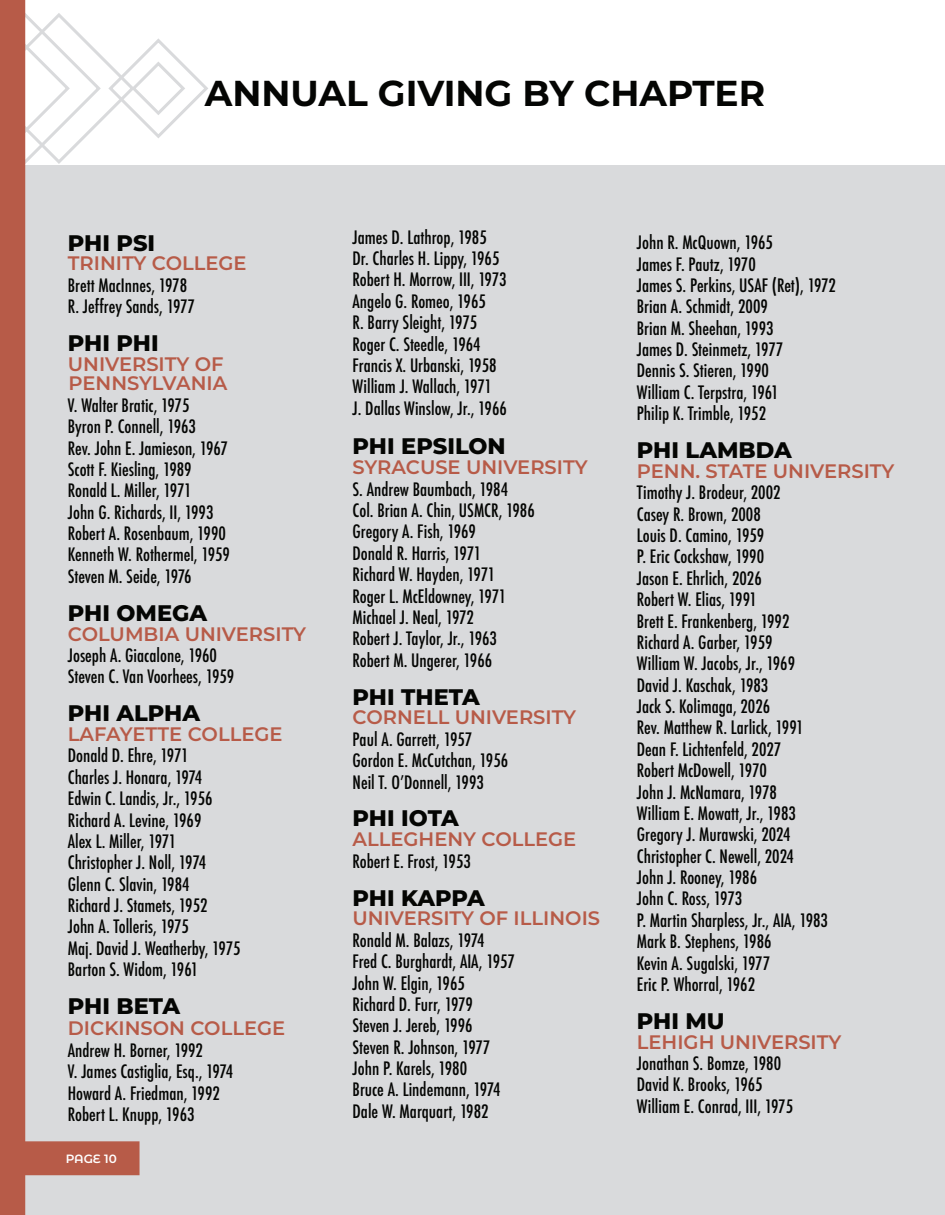
<style>
.page{position:relative;width:945px;height:1215px;background:#fff}
.page>*{position:absolute;margin:0;border:0;box-sizing:border-box;transform-origin:0 0}
.t1{font:700 36px "Montserrat";color:#040503}
.t2{font:800 22.5px "Montserrat";color:#040503}
.t3{font:600 19.5px/19.5px "Montserrat";color:#b75b48}
.t4{font:500 condensed 18px "Futura";color:#040503}
.t5{font:600 12px "Montserrat Alternates";color:#fff}
</style>
<div class="page">
<div style="left:0;top:138px;width:945px;height:1077px;background:#d9dadc"></div>
<div style="left:0;top:0;width:945px;height:164px;background:#fff"></div>
<svg style="left:0;top:0;width:211px;height:1215px"></svg>
<p class="t1" style="left:205px;top:67px;width:562px">ANNUAL GIVING BY CHAPTER</p>
<p class="t2" style="left:68px;top:226px;width:89px">PHI PSI</p>
<p class="t3" style="left:68px;top:253px;width:180px">TRINITY COLLEGE</p>
<p class="t4" style="left:68px;top:274px;width:121px">Brett MacInnes, 1978</p>
<p class="t4" style="left:68px;top:295px;width:129px">R. Jeffrey Sands, 1977</p>
<p class="t2" style="left:68px;top:327px;width:92px">PHI PHI</p>
<p class="t3" style="left:68px;top:353px;width:161px">UNIVERSITY OF<br>PENNSYLVANIA</p>
<p class="t4" style="left:68px;top:394px;width:123px">V. Walter Bratic, 1975</p>
<p class="t4" style="left:68px;top:415px;width:130px">Byron P. Connell, 1963</p>
<p class="t4" style="left:68px;top:436px;width:162px">Rev. John E. Jamieson, 1967</p>
<p class="t4" style="left:68px;top:458px;width:125px">Scott F. Kiesling, 1989</p>
<p class="t4" style="left:68px;top:479px;width:125px">Ronald L. Miller, 1971</p>
<p class="t4" style="left:68px;top:500px;width:147px">John G. Richards, II, 1993</p>
<p class="t4" style="left:68px;top:522px;width:160px">Robert A. Rosenbaum, 1990</p>
<p class="t4" style="left:68px;top:543px;width:164px">Kenneth W. Rothermel, 1959</p>
<p class="t4" style="left:68px;top:565px;width:125px">Steven M. Seide, 1976</p>
<p class="t2" style="left:68px;top:596px;width:141px">PHI OMEGA</p>
<p class="t3" style="left:68px;top:623px;width:240px">COLUMBIA UNIVERSITY</p>
<p class="t4" style="left:68px;top:644px;width:151px">Joseph A. Giacalone, 1960</p>
<p class="t4" style="left:68px;top:665px;width:168px">Steven C. Van Voorhees, 1959</p>
<p class="t2" style="left:68px;top:697px;width:134px">PHI ALPHA</p>
<p class="t3" style="left:68px;top:723px;width:216px">LAFAYETTE COLLEGE</p>
<p class="t4" style="left:68px;top:744px;width:122px">Donald D. Ehre, 1971</p>
<p class="t4" style="left:68px;top:766px;width:136px">Charles J. Honara, 1974</p>
<p class="t4" style="left:68px;top:787px;width:146px">Edwin C. Landis, Jr., 1956</p>
<p class="t4" style="left:68px;top:808px;width:135px">Richard A. Levine, 1969</p>
<p class="t4" style="left:68px;top:830px;width:110px">Alex L. Miller, 1971</p>
<p class="t4" style="left:68px;top:851px;width:140px">Christopher J. Noll, 1974</p>
<p class="t4" style="left:68px;top:872px;width:123px">Glenn C. Slavin, 1984</p>
<p class="t4" style="left:68px;top:894px;width:141px">Richard J. Stamets, 1952</p>
<p class="t4" style="left:68px;top:915px;width:123px">John A. Tolleris, 1975</p>
<p class="t4" style="left:68px;top:937px;width:174px">Maj. David J. Weatherby, 1975</p>
<p class="t4" style="left:68px;top:958px;width:132px">Barton S. Widom, 1961</p>
<p class="t2" style="left:68px;top:990px;width:114px">PHI BETA</p>
<p class="t3" style="left:68px;top:1018px;width:219px">DICKINSON COLLEGE</p>
<p class="t4" style="left:68px;top:1039px;width:137px">Andrew H. Borner, 1992</p>
<p class="t4" style="left:68px;top:1060px;width:167px">V. James Castiglia, Esq., 1974</p>
<p class="t4" style="left:68px;top:1081px;width:154px">Howard A. Friedman, 1992</p>
<p class="t4" style="left:68px;top:1103px;width:128px">Robert L. Knupp, 1963</p>
<p class="t5" style="left:66px;top:1150px;width:53px">PAGE 10</p>
<p class="t4" style="left:353px;top:226px;width:136px">James D. Lathrop, 1985</p>
<p class="t4" style="left:353px;top:247px;width:148px">Dr. Charles H. Lippy, 1965</p>
<p class="t4" style="left:353px;top:268px;width:156px">Robert H. Morrow, III, 1973</p>
<p class="t4" style="left:353px;top:290px;width:135px">Angelo G. Romeo, 1965</p>
<p class="t4" style="left:353px;top:311px;width:126px">R. Barry Sleight, 1975</p>
<p class="t4" style="left:353px;top:332px;width:130px">Roger C. Steedle, 1964</p>
<p class="t4" style="left:353px;top:354px;width:146px">Francis X. Urbanski, 1958</p>
<p class="t4" style="left:353px;top:375px;width:141px">William J. Wallach, 1971</p>
<p class="t4" style="left:353px;top:397px;width:156px">J. Dallas Winslow, Jr., 1966</p>
<p class="t2" style="left:353px;top:430px;width:155px">PHI EPSILON</p>
<p class="t3" style="left:353px;top:457px;width:236px">SYRACUSE UNIVERSITY</p>
<p class="t4" style="left:353px;top:478px;width:157px">S. Andrew Baumbach, 1984</p>
<p class="t4" style="left:353px;top:499px;width:184px">Col. Brian A. Chin, USMCR, 1986</p>
<p class="t4" style="left:353px;top:520px;width:125px">Gregory A. Fish, 1969</p>
<p class="t4" style="left:353px;top:542px;width:130px">Donald R. Harris, 1971</p>
<p class="t4" style="left:353px;top:563px;width:144px">Richard W. Hayden, 1971</p>
<p class="t4" style="left:353px;top:584px;width:155px">Roger L. McEldowney, 1971</p>
<p class="t4" style="left:353px;top:606px;width:123px">Michael J. Neal, 1972</p>
<p class="t4" style="left:353px;top:627px;width:146px">Robert J. Taylor, Jr., 1963</p>
<p class="t4" style="left:353px;top:649px;width:141px">Robert M. Ungerer, 1966</p>
<p class="t2" style="left:353px;top:680px;width:129px">PHI THETA</p>
<p class="t3" style="left:353px;top:707px;width:225px">CORNELL UNIVERSITY</p>
<p class="t4" style="left:353px;top:728px;width:121px">Paul A. Garrett, 1957</p>
<p class="t4" style="left:353px;top:749px;width:157px">Gordon E. McCutchan, 1956</p>
<p class="t4" style="left:353px;top:770px;width:133px">Neil T. O’Donnell, 1993</p>
<p class="t2" style="left:353px;top:802px;width:108px">PHI IOTA</p>
<p class="t3" style="left:353px;top:829px;width:225px">ALLEGHENY COLLEGE</p>
<p class="t4" style="left:353px;top:850px;width:120px">Robert E. Frost, 1953</p>
<p class="t2" style="left:353px;top:881px;width:134px">PHI KAPPA</p>
<p class="t3" style="left:353px;top:908px;width:249px">UNIVERSITY OF ILLINOIS</p>
<p class="t4" style="left:353px;top:929px;width:134px">Ronald M. Balazs, 1974</p>
<p class="t4" style="left:353px;top:950px;width:164px">Fred C. Burghardt, AIA, 1957</p>
<p class="t4" style="left:353px;top:971px;width:114px">John W. Elgin, 1965</p>
<p class="t4" style="left:353px;top:993px;width:122px">Richard D. Furr, 1979</p>
<p class="t4" style="left:353px;top:1014px;width:122px">Steven J. Jereb, 1996</p>
<p class="t4" style="left:353px;top:1036px;width:139px">Steven R. Johnson, 1977</p>
<p class="t4" style="left:353px;top:1057px;width:116px">John P. Karels, 1980</p>
<p class="t4" style="left:353px;top:1078px;width:150px">Bruce A. Lindemann, 1974</p>
<p class="t4" style="left:353px;top:1100px;width:138px">Dale W. Marquart, 1982</p>
<p class="t4" style="left:637px;top:231px;width:138px">John R. McQuown, 1965</p>
<p class="t4" style="left:637px;top:252px;width:120px">James F. Pautz, 1970</p>
<p class="t4" style="left:637px;top:274px;width:201px">James S. Perkins, USAF (Ret), 1972</p>
<p class="t4" style="left:637px;top:295px;width:133px">Brian A. Schmidt, 2009</p>
<p class="t4" style="left:637px;top:317px;width:138px">Brian M. Sheehan, 1993</p>
<p class="t4" style="left:637px;top:338px;width:148px">James D. Steinmetz, 1977</p>
<p class="t4" style="left:637px;top:359px;width:134px">Dennis S. Stieren, 1990</p>
<p class="t4" style="left:637px;top:381px;width:143px">William C. Terpstra, 1961</p>
<p class="t4" style="left:637px;top:402px;width:131px">Philip K. Trimble, 1952</p>
<p class="t2" style="left:637px;top:434px;width:157px">PHI LAMBDA</p>
<p class="t3" style="left:637px;top:460px;width:259px">PENN. STATE UNIVERSITY</p>
<p class="t4" style="left:637px;top:481px;width:145px">Timothy J. Brodeur, 2002</p>
<p class="t4" style="left:637px;top:503px;width:125px">Casey R. Brown, 2008</p>
<p class="t4" style="left:637px;top:524px;width:129px">Louis D. Camino, 1959</p>
<p class="t4" style="left:637px;top:545px;width:129px">P. Eric Cockshaw, 1990</p>
<p class="t4" style="left:637px;top:567px;width:127px">Jason E. Ehrlich, 2026</p>
<p class="t4" style="left:637px;top:588px;width:122px">Robert W. Elias, 1991</p>
<p class="t4" style="left:637px;top:609px;width:154px">Brett E. Frankenberg, 1992</p>
<p class="t4" style="left:637px;top:631px;width:137px">Richard A. Garber, 1959</p>
<p class="t4" style="left:637px;top:652px;width:160px">William W. Jacobs, Jr., 1969</p>
<p class="t4" style="left:637px;top:674px;width:133px">David J. Kaschak, 1983</p>
<p class="t4" style="left:637px;top:695px;width:135px">Jack S. Kolimaga, 2026</p>
<p class="t4" style="left:637px;top:716px;width:168px">Rev. Matthew R. Larlick, 1991</p>
<p class="t4" style="left:637px;top:738px;width:146px">Dean F. Lichtenfeld, 2027</p>
<p class="t4" style="left:637px;top:759px;width:132px">Robert McDowell, 1970</p>
<p class="t4" style="left:637px;top:780px;width:142px">John J. McNamara, 1978</p>
<p class="t4" style="left:637px;top:802px;width:161px">William E. Mowatt, Jr., 1983</p>
<p class="t4" style="left:637px;top:823px;width:155px">Gregory J. Murawski, 2024</p>
<p class="t4" style="left:637px;top:845px;width:159px">Christopher C. Newell, 2024</p>
<p class="t4" style="left:637px;top:866px;width:122px">John J. Rooney, 1986</p>
<p class="t4" style="left:637px;top:887px;width:107px">John C. Ross, 1973</p>
<p class="t4" style="left:637px;top:909px;width:193px">P. Martin Sharpless, Jr., AIA, 1983</p>
<p class="t4" style="left:637px;top:930px;width:136px">Mark B. Stephens, 1986</p>
<p class="t4" style="left:637px;top:951px;width:135px">Kevin A. Sugalski, 1977</p>
<p class="t4" style="left:637px;top:973px;width:120px">Eric P. Whorral, 1962</p>
<p class="t2" style="left:637px;top:1004px;width:89px">PHI MU</p>
<p class="t3" style="left:637px;top:1031px;width:206px">LEHIGH UNIVERSITY</p>
<p class="t4" style="left:637px;top:1052px;width:146px">Jonathan S. Bomze, 1980</p>
<p class="t4" style="left:637px;top:1073px;width:127px">David K. Brooks, 1965</p>
<p class="t4" style="left:637px;top:1095px;width:158px">William E. Conrad, III, 1975</p>
</div>
